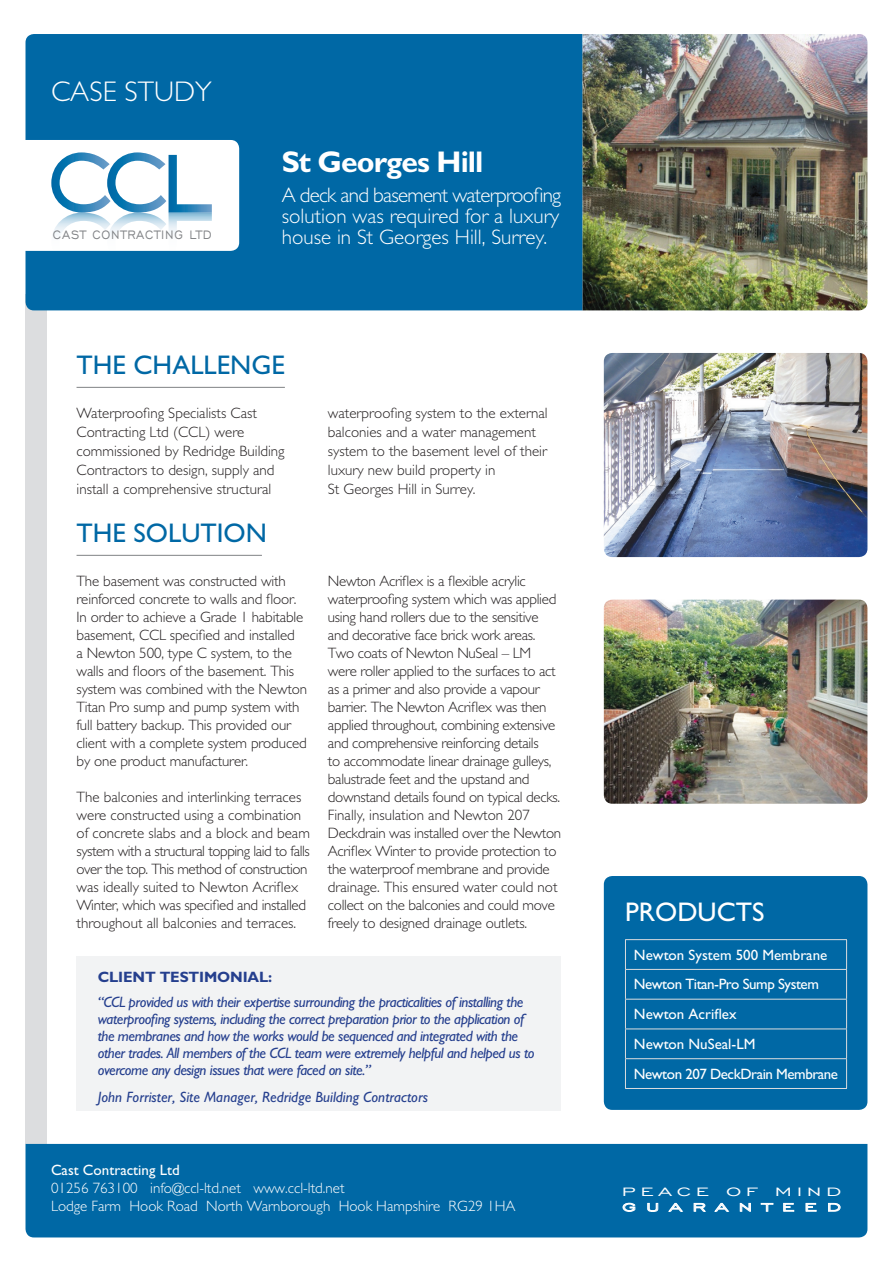
<style>
.page{position:relative;width:893px;height:1263px;background:#fff}
.page>*{position:absolute;margin:0;border:0;box-sizing:border-box;transform-origin:0 0}
.t1{font:700 30px "M Gill Sans";letter-spacing:-.03em;color:#fff}
.t2{font:300 28.5px "M Gill Sans";color:#fff}
.t3{font:27px "M Gill Sans";color:#0068a5}
.t4{font:27px "M Gill Sans";color:#fff}
.t5{font:300 21px/21px "M Gill Sans";color:#fff;text-align:justify}
.t6{font:15.75px "Engravers Gothic BT";letter-spacing:.065em;color:#808285;scale:.88 1}
.t7{font:15.6px "Engravers Gothic BT";letter-spacing:.19em;color:#fff;scale:1.54 1}
.t8{font:300 15px/18px "M Gill Sans";letter-spacing:-.01em;color:#231f20}
.t9{font:italic 15px/17px "M Gill Sans";letter-spacing:-.03em;color:#253f8e}
.t10{font:300 15px/18px "M Gill Sans";color:#fff}
.t11{font:italic 15px "M Gill Sans";color:#253f8e}
.t12{font:15px "M Gill Sans";color:#fff}
.t13{font:15px "M Gill Sans";letter-spacing:-.03em;color:#fff}
.t14{font:700 15px "M Gill Sans";letter-spacing:-.01em;color:#253f8e}
.t15{font:14.7px "Engravers Gothic BT";letter-spacing:.45em;color:#fff;scale:1.54 1}
.s1{font-weight:400}
.s2{font-family:"Gill Sans Std"}
</style>
<div class="page">
<div style="left:26px;top:295px;width:21px;height:849px;background:#dcdddf"></div>
<div style="left:77px;top:956px;width:484px;height:154px;background:#f2f3f4"></div>
<div style="left:26px;top:34px;width:557px;height:276px;background:#0068a5"></div>
<div style="left:26px;top:1144px;width:841px;height:93px;background:#0068a5"></div>
<svg style="left:622px;top:1202px;width:14px;height:10px"></svg>
<svg style="left:647px;top:1202px;width:12px;height:10px"></svg>
<svg style="left:668px;top:1202px;width:16px;height:10px"></svg>
<svg style="left:693px;top:1202px;width:14px;height:10px"></svg>
<svg style="left:714px;top:1202px;width:16px;height:10px"></svg>
<svg style="left:739px;top:1202px;width:12px;height:10px"></svg>
<svg style="left:760px;top:1202px;width:14px;height:10px"></svg>
<svg style="left:783px;top:1202px;width:12px;height:10px"></svg>
<svg style="left:805px;top:1202px;width:12px;height:10px"></svg>
<svg style="left:828px;top:1202px;width:13px;height:10px"></svg>
<img style="left:604px;top:353px;width:263px;height:204px">
<div style="left:604px;top:876px;width:263px;height:234px;background:#0068a5;border-radius:9px"></div>
<hr style="left:625px;top:939px;width:222px;height:1px;background:#dcdddf">
<hr style="left:625px;top:969px;width:222px;height:1px;background:#dcdddf">
<hr style="left:625px;top:999px;width:222px;height:1px;background:#dcdddf">
<hr style="left:625px;top:1028px;width:222px;height:1px;background:#dcdddf">
<hr style="left:625px;top:1058px;width:222px;height:1px;background:#dcdddf">
<svg style="left:625px;top:940px;width:1px;height:148px"></svg>
<svg style="left:846px;top:940px;width:1px;height:148px"></svg>
<hr style="left:625px;top:1088px;width:222px;height:1px;background:#dcdddf">
<div style="left:17px;top:140px;width:222px;height:111px;background:#fff;border-radius:9px"></div>
<svg style="left:51px;top:152px;width:161px;height:99px"></svg>
<img style="left:604px;top:600px;width:263px;height:204px">
<hr style="left:77px;top:387px;width:208px;height:1px;background:#808285">
<hr style="left:77px;top:555px;width:185px;height:1px;background:#808285">
<img style="left:583px;top:34px;width:284px;height:276px">
<p class="t2" style="left:51px;top:75px;width:162px">CASE STUDY</p>
<p class="t6" style="left:53px;top:226px;width:182px">CAST CONTRACTING LTD</p>
<p class="t1" style="left:282px;top:145px;width:203px">St Georges Hill</p>
<p class="t5" style="left:282px;top:185px;width:281px">A deck and basement waterproofing solution was required for a luxury house in St Georges Hill, Surrey.</p>
<p class="t3" style="left:77px;top:350px;width:210px">THE CHALLENGE</p>
<p class="t8" style="left:77px;top:403px;width:210px;line-height:19.2px">Waterproofing Specialists Cast Contracting Ltd (CCL) were commissioned by Redridge Building Contractors to design, supply and install a comprehensive structural</p>
<p class="t8" style="left:328px;top:403px;width:221px;line-height:19.2px">waterproofing system to the external balconies and a water management system to the basement level of their luxury new build property in</p>
<p class="t8" style="left:328px;top:481px;width:149px">St Georges Hill in Surrey.</p>
<p class="t3" style="left:77px;top:518px;width:192px">THE SOLUTION</p>
<p class="t8" style="left:77px;top:572px;width:232px">The basement was constructed with reinforced concrete to walls and floor.<br>In order to achieve a Grade 1 habitable basement, CCL specified and installed<br>a Newton 500, type C system, to the walls and floors of the basement. This system was combined with the Newton Titan Pro sump and pump system with full battery backup. This provided our client with a complete system produced by one product manufacturer.</p>
<p class="t8" style="left:77px;top:788px;width:235px">The balconies and interlinking terraces were constructed using a combination of concrete slabs and a block and beam system with a structural topping laid to falls over the top. This method of construction was ideally suited to Newton Acriflex Winter, which was specified and installed throughout all balconies and terraces.</p>
<p class="t8" style="left:328px;top:572px;width:234px">Newton Acriflex is a flexible acrylic waterproofing system which was applied using hand rollers due to the sensitive and decorative face brick work areas.<br>Two coats of Newton NuSeal – LM were roller applied to the surfaces to act as a primer and also provide a vapour barrier. The Newton Acriflex was then applied throughout, combining extensive and comprehensive reinforcing details<br>to accommodate linear drainage gulleys, balustrade feet and the upstand and downstand details found on typical decks.</p>
<p class="t8" style="left:328px;top:806px;width:235px">Finally, insulation and Newton 207<br>Deckdrain was installed over the Newton Acriflex Winter to provide protection to the waterproof membrane and provide drainage. This ensured water could not collect on the balconies and could move freely to designed drainage outlets.</p>
<p class="t14" style="left:98px;top:968px;width:176px">CLIENT TESTIMONIAL:</p>
<p class="t9" style="left:98px;top:994px;width:438px">“CCL provided us with their expertise surrounding the practicalities of installing the waterproofing systems, including the correct preparation prior to the application of the membranes and how the works would be sequenced and integrated with the other trades. All members of the CCL team were extremely helpful and helped us to overcome any design issues that were faced on site.”</p>
<p class="t11" style="left:98px;top:1089px;width:332px">John Forrister, Site Manager, Redridge Building Contractors</p>
<p class="t10" style="left:51px;top:1161px;width:466px"><span class="s1">Cast Contracting Ltd<br></span>012<span class="s2">5</span>6 763100 <span class="s2">info</span>@ccl-ltd.net www.ccl-ltd.net<br>Lodge Farm Hook Road North Warnborough Hook Hampshire RG29 1HA</p>
<p class="t4" style="left:625px;top:897px;width:141px">PRODUCTS</p>
<p class="t12" style="left:634px;top:946px;width:195px">Newton System 500 Membrane</p>
<p class="t13" style="left:634px;top:976px;width:186px">Newton Titan-Pro Sump System</p>
<p class="t12" style="left:634px;top:1006px;width:104px">Newton Acriflex</p>
<p class="t12" style="left:634px;top:1036px;width:123px">Newton NuSeal-LM</p>
<p class="t13" style="left:634px;top:1065px;width:206px">Newton 207 DeckDrain Membrane</p>
<p class="t7" style="left:622px;top:1183px;width:144px">PEACE OF MIND</p>
<p class="t15" style="left:622px;top:1199px;width:143px">GUARANTEED</p>
</div>
